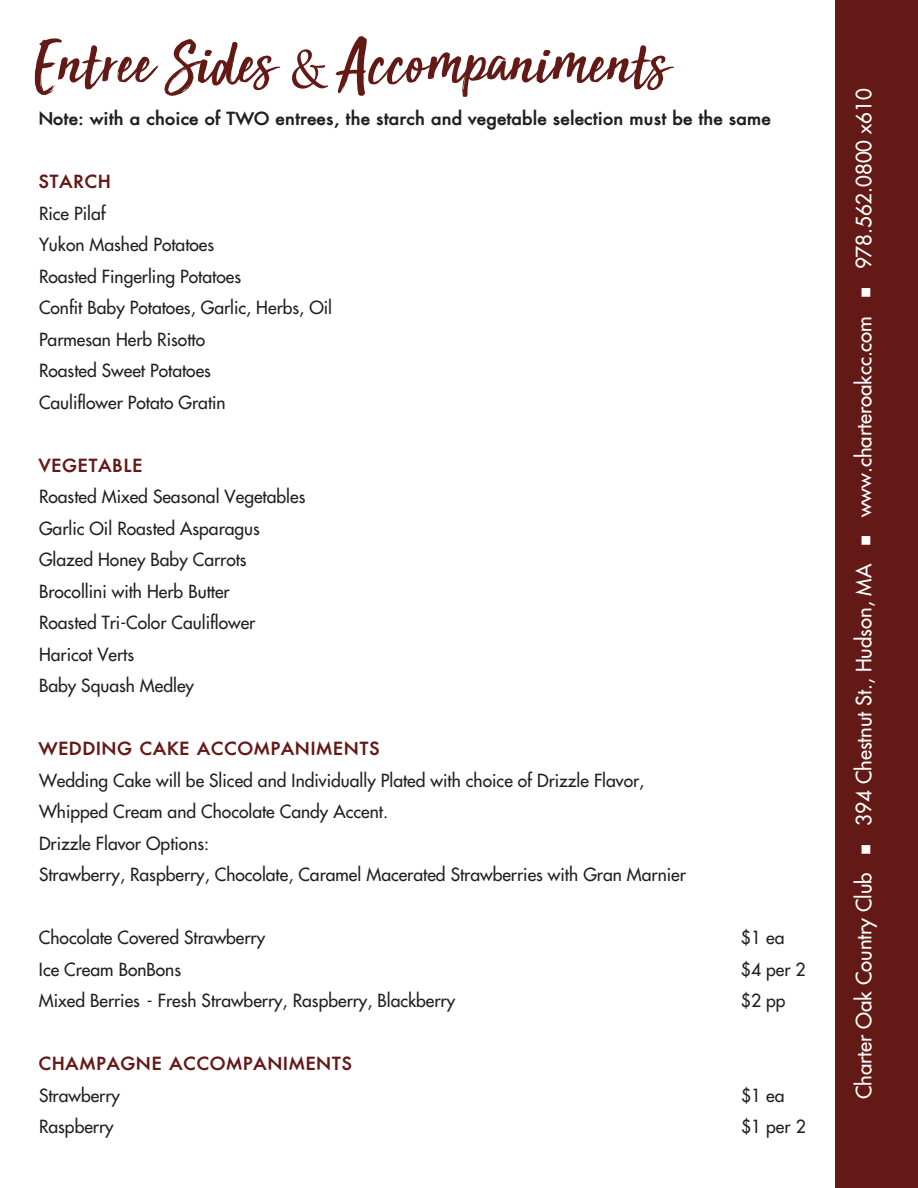
<style>
.page{position:relative;width:918px;height:1188px;background:#fff}
.page>*{position:absolute;margin:0;border:0;box-sizing:border-box;transform-origin:0 0}
.t1{font:67.5px "Sun Valley";color:#631916}
.t2{font:21px "Fusi Normal";color:#fff}
.t3{font:18px/31.5px "Fusi Normal";color:#231f20}
.t4{font:700 18px "Fusi";letter-spacing:.05em;color:#231f20}
.t5{font:700 18px "Fusi";letter-spacing:.1em;color:#631916}
.s1{font-family:"Gabriola"}
</style>
<div class="page">
<div style="left:836px;top:0;width:82px;height:1188px;background:#631916"></div>
<h1 class="t1" style="left:34px;top:6px;width:636px">Entree Sides <span class="s1">&amp;</span> Accompaniments</h1>
<p class="t4" style="left:39px;top:109px;width:733px">Note: with a choice of TWO entrees, the starch and vegetable selection must be the same</p>
<p class="t5" style="left:39px;top:172px;width:73px">STARCH</p>
<p class="t3" style="left:39px;top:198px;width:295px">Rice Pilaf<br>Yukon Mashed Potatoes<br>Roasted Fingerling Potatoes<br>Confit Baby Potatoes, Garlic, Herbs, Oil<br>Parmesan Herb Risotto<br>Roasted Sweet Potatoes<br>Cauliflower Potato Gratin</p>
<p class="t5" style="left:39px;top:455px;width:104px">VEGETABLE</p>
<p class="t3" style="left:39px;top:481px;width:268px">Roasted Mixed Seasonal Vegetables<br>Garlic Oil Roasted Asparagus<br>Glazed Honey Baby Carrots<br>Brocollini with Herb Butter<br>Roasted Tri-Color Cauliflower<br>Haricot Verts<br>Baby Squash Medley</p>
<p class="t5" style="left:39px;top:739px;width:342px">WEDDING CAKE ACCOMPANIMENTS</p>
<p class="t3" style="left:39px;top:765px;width:648px">Wedding Cake will be Sliced and Individually Plated with choice of Drizzle Flavor, Whipped Cream and Chocolate Candy Accent.<br>Drizzle Flavor Options:<br>Strawberry, Raspberry, Chocolate, Caramel Macerated Strawberries with Gran Marnier</p>
<p class="t3" style="left:39px;top:922px;width:228px">Chocolate Covered Strawberry</p>
<p class="t3" style="left:741px;top:922px;width:45px">$1 ea</p>
<p class="t3" style="left:39px;top:954px;width:144px">Ice Cream BonBons</p>
<p class="t3" style="left:741px;top:954px;width:66px">$4 per 2</p>
<p class="t3" style="left:39px;top:985px;width:418px">Mixed Berries - Fresh Strawberry, Raspberry, Blackberry</p>
<p class="t3" style="left:741px;top:985px;width:46px">$2 pp</p>
<p class="t5" style="left:39px;top:1054px;width:314px">CHAMPAGNE ACCOMPANIMENTS</p>
<p class="t3" style="left:39px;top:1080px;width:83px">Strawberry</p>
<p class="t3" style="left:741px;top:1080px;width:45px">$1 ea</p>
<p class="t3" style="left:39px;top:1111px;width:76px">Raspberry</p>
<p class="t3" style="left:741px;top:1111px;width:66px">$1 per 2</p>
<p class="t2" style="left:852px;top:1099px;width:1012px;rotate:-90deg">Charter Oak Country Club ■ 394 Chestnut St., Hudson, MA ■ www.charteroakcc.com ■ 978.562.0800 x610</p>
</div>
